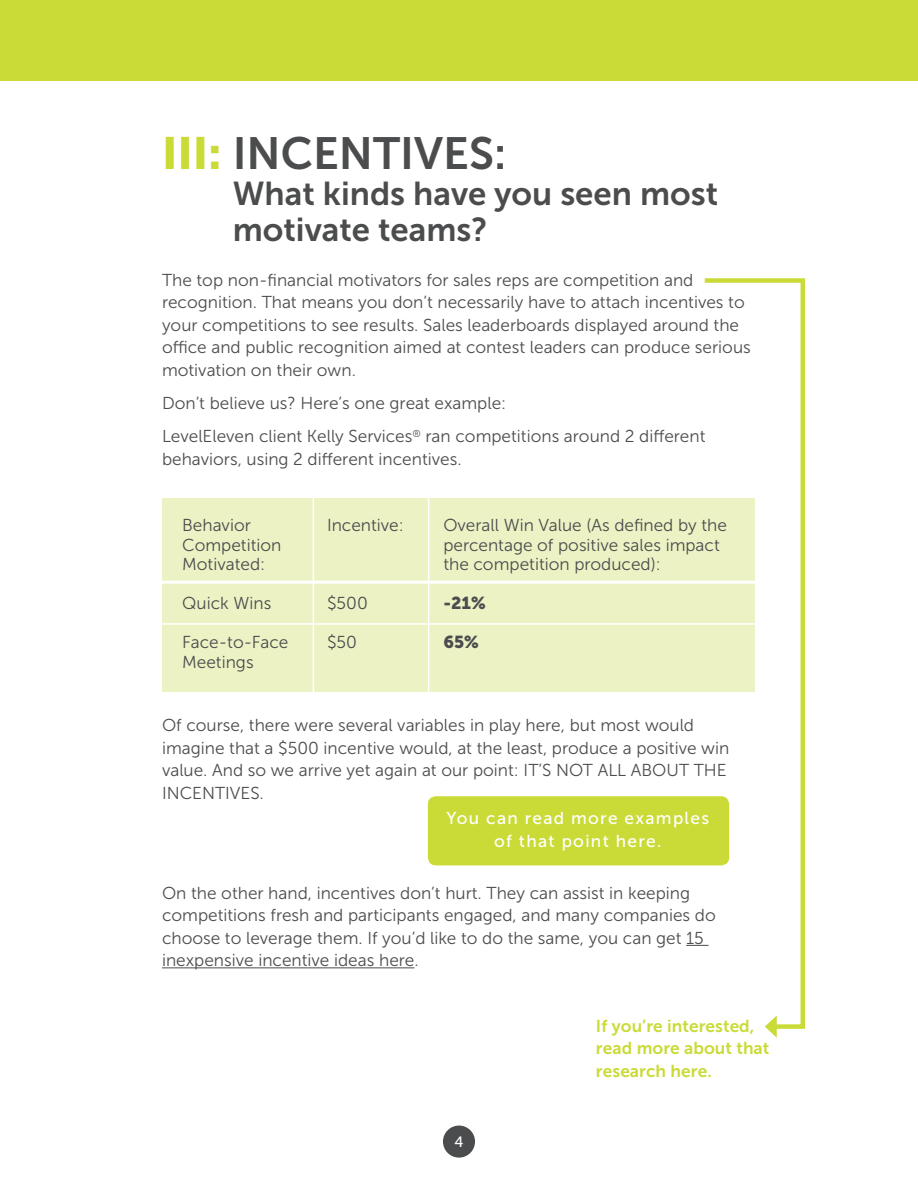
<style>
.page{position:relative;width:918px;height:1188px;background:#fff}
.page>*{position:absolute;margin:0;border:0;box-sizing:border-box;transform-origin:0 0}
.t1{font:45px "Museo Sans 700";color:#4b4c4d}
.t2{font:33px/36px "Museo Sans 700";color:#4b4c4d}
.t3{font:17.25px/22.5px "Museo Sans 300";color:#4b4c4d}
.t4{font:17.25px/22.5px "Museo Sans 700";letter-spacing:.005em;color:#cadb37}
.t5{font:17.25px/22.5px "Museo Sans 500";letter-spacing:.075em;color:#fff;text-align:center}
.t6{font:17.25px "Museo Sans 900";color:#4b4c4d}
.t7{font:14.85px "Museo Sans 500";color:#fff}
.s1{font-family:"Museo Sans 900";color:#cadb37}
</style>
<div class="page">
<div style="left:162px;top:498px;width:593px;height:193px;background:#ecf2c4"></div>
<div style="left:443px;top:1126px;width:32px;height:32px;background:#4b4c4d;border-radius:50%"></div>
<div style="left:0;top:0;width:918px;height:81px;background:#cadb37"></div>
<svg style="left:686px;top:945px;width:14px;height:1px"></svg>
<hr style="left:162px;top:967px;width:252px;height:1px;background:#4b4c4d">
<div style="left:428px;top:796px;width:301px;height:69px;background:#cadb37;border-radius:8px"></div>
<hr style="left:313px;top:488px;width:1px;height:213px;background:#fff">
<hr style="left:428px;top:486px;width:1px;height:215px;background:#fff">
<hr style="left:147px;top:581px;width:624px;height:3px;background:#fff">
<hr style="left:146px;top:623px;width:624px;height:2px;background:#fff">
<svg style="left:700px;top:278px;width:105px;height:751px"></svg>
<svg style="left:765px;top:1016px;width:12px;height:22px"></svg>
<p class="t1" style="left:162px;top:128px;width:346px"><span class="s1">III:</span> INCENTIVES:</p>
<p class="t2" style="left:233px;top:175px;width:487px">What kinds have you seen most motivate teams?</p>
<p class="t3" style="left:162px;top:269px;width:590px">The top non-financial motivators for sales reps are competition and recognition. That means you don’t necessarily have to attach incentives to your competitions to see results. Sales leaderboards displayed around the office and public recognition aimed at contest leaders can produce serious motivation on their own.</p>
<p class="t3" style="left:162px;top:392px;width:346px">Don’t believe us? Here’s one great example:</p>
<p class="t3" style="left:162px;top:425px;width:545px">LevelEleven client Kelly Services<sup>®</sup> ran competitions around 2 different behaviors, using 2 different incentives.</p>
<p class="t3" style="left:182px;top:516px;width:101px;line-height:19.5px">Behavior<br>Competition<br>Motivated:</p>
<p class="t3" style="left:182px;top:592px;width:91px">Quick Wins</p>
<p class="t3" style="left:182px;top:633px;width:108px;line-height:19.5px">Face-to-Face<br>Meetings</p>
<p class="t3" style="left:327px;top:514px;width:78px">Incentive:</p>
<p class="t3" style="left:327px;top:592px;width:42px">$500</p>
<p class="t3" style="left:327px;top:631px;width:32px">$50</p>
<p class="t3" style="left:443px;top:516px;width:285px;line-height:19.5px">Overall Win Value (As defined by the percentage of positive sales impact the competition produced):</p>
<p class="t6" style="left:443px;top:594px;width:44px">-21%</p>
<p class="t6" style="left:443px;top:633px;width:37px">65%</p>
<p class="t3" style="left:162px;top:714px;width:569px">Of course, there were several variables in play here, but most would imagine that a $500 incentive would, at the least, produce a positive win value. And so we arrive yet again at our point: IT’S NOT ALL ABOUT THE INCENTIVES.</p>
<p class="t5" style="left:446px;top:807px;width:264px">You can read more examples of that point here.</p>
<p class="t3" style="left:162px;top:882px;width:555px">On the other hand, incentives don’t hurt. They can assist in keeping competitions fresh and participants engaged, and many companies do choose to leverage them. If you’d like to do the same, you can get 15 inexpensive incentive ideas here.</p>
<p class="t7" style="left:455px;top:1134px;width:10px">4</p>
<p class="t4" style="left:596px;top:1015px;width:175px">If you’re interested, read more about that research here.</p>
</div>
